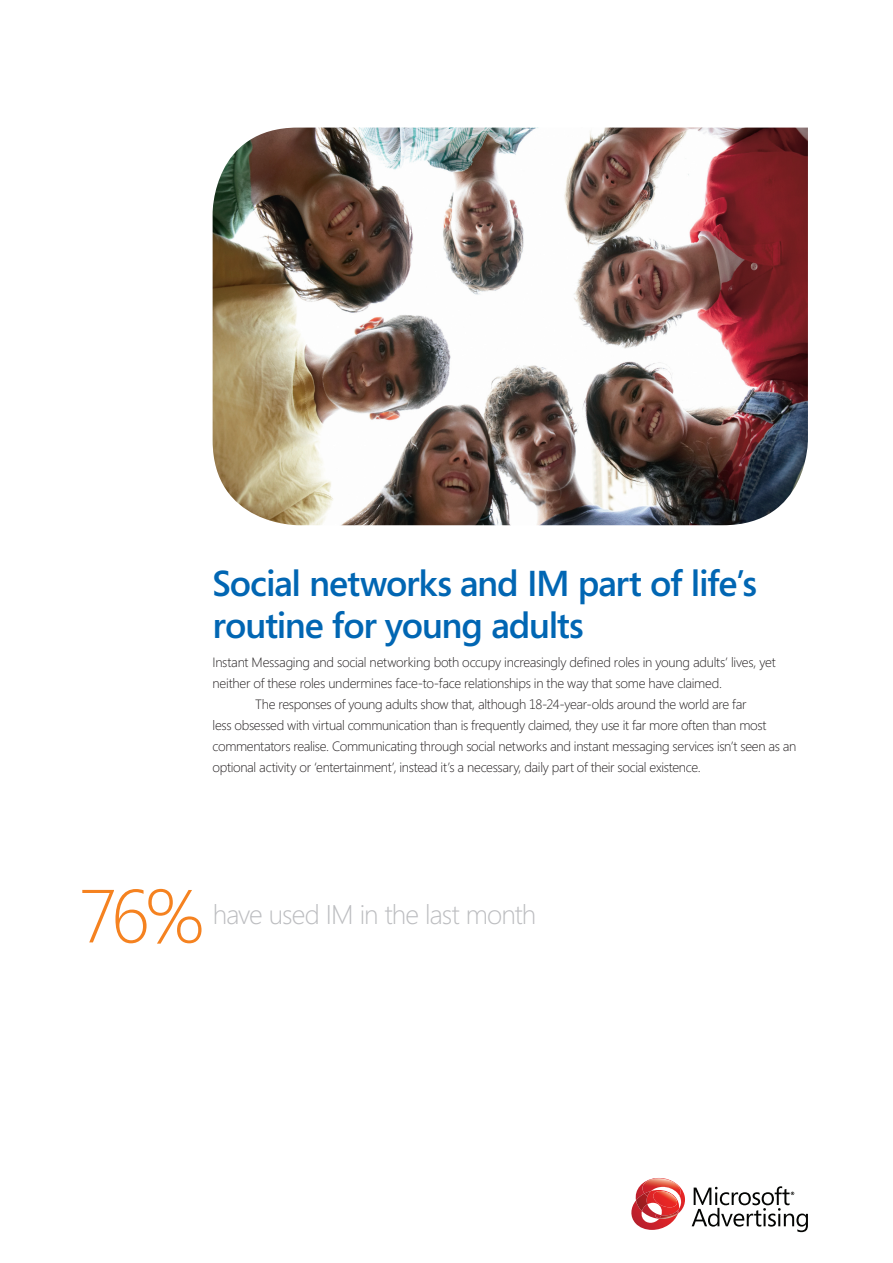
<style>
.page{position:relative;width:893px;height:1263px;background:#fff}
.page>*{position:absolute;margin:0;border:0;box-sizing:border-box;transform-origin:0 0}
.t1{font:300 75px "Segoe";color:#f58220}
.Big_headline{font:600 36px/42px "Segoe";letter-spacing:-.03em;color:#0166b3}
.t2{font:300 27px "Segoe";letter-spacing:-.035em;color:#bcbdc0}
.Body_Text{font:300 13.5px/21px "Segoe";letter-spacing:-.025em;color:#231f20}
.Body_Text_-_1st_para{font:300 13.5px/21px "Segoe";letter-spacing:-.02em;color:#231f20}
</style>
<div class="page">
<svg style="left:692px;top:1186px;width:116px;height:46px"></svg>
<svg style="left:631px;top:1178px;width:54px;height:52px"></svg>
<img style="left:213px;top:128px;width:595px;height:397px">
<p class="Big_headline" style="left:213px;top:562px;width:546px">Social networks and IM part of life’s routine for young adults</p>
<p class="Body_Text_-_1st_para" style="left:213px;top:652px;width:565px">Instant Messaging and social networking both occupy increasingly defined roles in young adults’ lives, yet neither of these roles undermines face-to-face relationships in the way that some have claimed.</p>
<p class="Body_Text" style="left:213px;top:694px;width:585px;text-indent:43px">The responses of young adults show that, although 18-24-year-olds around the world are far<br>less obsessed with virtual communication than is frequently claimed, they use it far more often than most commentators realise. Communicating through social networks and instant messaging services isn’t seen as an optional activity or ‘entertainment’, instead it’s a necessary, daily part of their social existence.</p>
<p class="t1" style="left:79px;top:873px;width:127px">76%</p>
<p class="t2" style="left:213px;top:899px;width:325px">have used IM in the last month</p>
</div>
